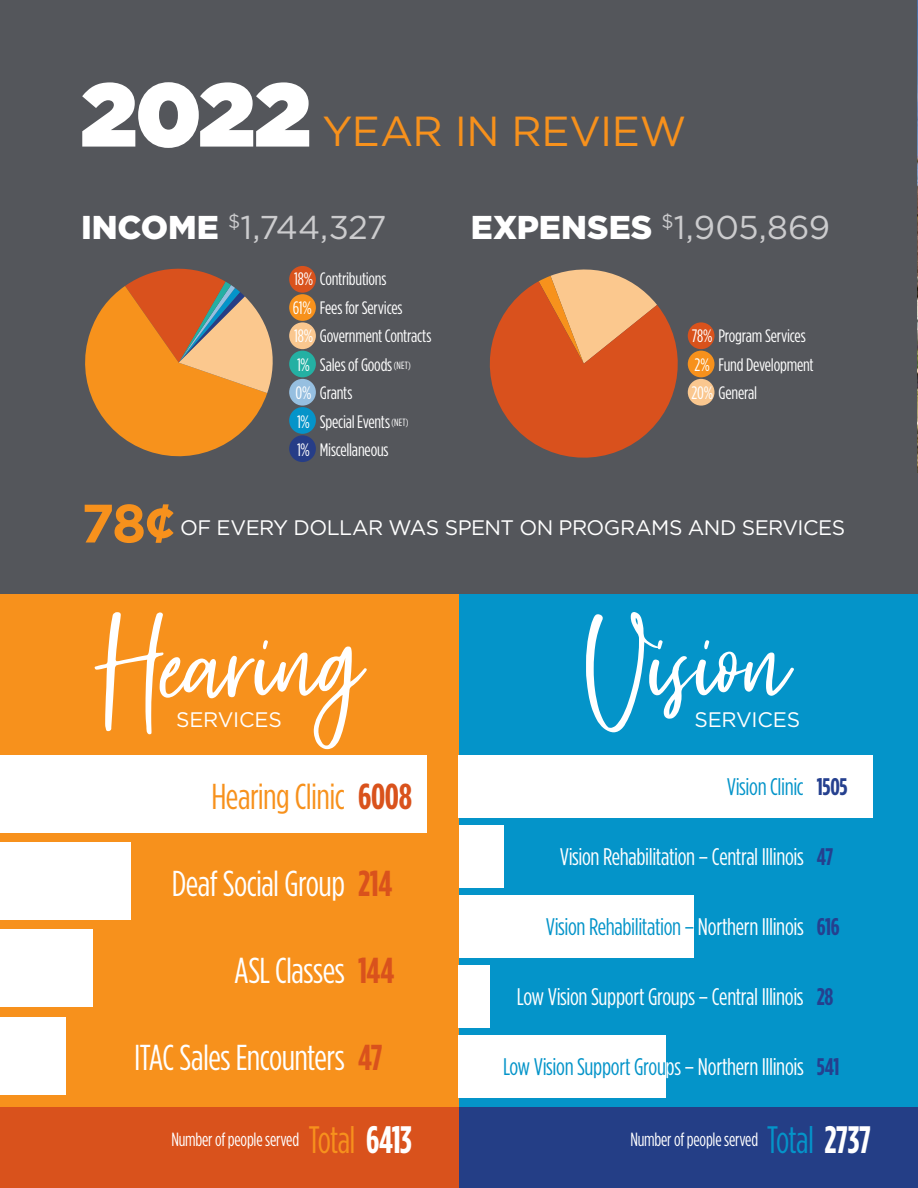
<style>
.page{position:relative;width:918px;height:1188px;background:#fff}
.page>*{position:absolute;margin:0;border:0;box-sizing:border-box;transform-origin:0 0}
.t1{font:150px "Friday Vibes";letter-spacing:-.01em;color:#fff}
.t2{font:700 54px "Gotham";color:#f7911c}
.t3{font:42px "Gotham";letter-spacing:-.01em;color:#f7911c}
.t4{font:38.25px "Gotham Condensed";letter-spacing:-.02em;color:#f7911c;scale:.94 1}
.t5{font:38.25px "Gotham Condensed";letter-spacing:-.02em;color:#0494c9;scale:.94 1}
.t6{font:36px "Gotham Condensed";letter-spacing:-.015em;color:#fff}
.t7{font:36px "Gotham Condensed";letter-spacing:-.02em;color:#f7911c}
.t8{font:33px "Gotham";letter-spacing:-.015em;color:#ccccce}
.t9{font:24px "Gotham Condensed";letter-spacing:-.015em;color:#0494c9}
.t10{font:24px "Gotham Condensed";letter-spacing:-.015em;color:#fff}
.t11{font:700 24px "Gotham Condensed";letter-spacing:-.01em;color:#25408f}
.t12{font:21px "Gotham";letter-spacing:-.02em;color:#fff}
.t13{font:19.05px "Gotham Condensed";letter-spacing:-.01em;color:#fff;scale:.94 1}
.t14{font:18px/28.5px "Gotham Condensed";letter-spacing:-.015em;color:#fff}
.s1{font-weight:900;font-size:90px;color:#fff}
.s2{font-weight:900;color:#fff}
.s3{font-size:10.5px}
.s4{font-weight:700;color:#d9521c}
.s5{color:#fff}
.s6{font-weight:700;color:#fff}
</style>
<div class="page">
<div style="left:0;top:0;width:918px;height:594px;background:#54565b"></div>
<div style="left:0;top:594px;width:459px;height:513px;background:#f7911c"></div>
<div style="left:459px;top:594px;width:459px;height:513px;background:#0494c9"></div>
<svg style="left:85px;top:268px;width:188px;height:189px"></svg>
<div style="left:289px;top:266px;width:27px;height:27px;background:#d9521c;border-radius:50%"></div>
<div style="left:289px;top:351px;width:27px;height:26px;background:#24b0a3;border-radius:50%"></div>
<div style="left:289px;top:294px;width:27px;height:27px;background:#f7911c;border-radius:50%"></div>
<div style="left:289px;top:379px;width:27px;height:27px;background:#96bfe0;border-radius:50%"></div>
<div style="left:289px;top:322px;width:27px;height:27px;background:#fac78f;border-radius:50%"></div>
<div style="left:289px;top:407px;width:27px;height:27px;background:#0594c9;border-radius:50%"></div>
<div style="left:289px;top:435px;width:27px;height:27px;background:#263d87;border-radius:50%"></div>
<svg style="left:489px;top:269px;width:189px;height:189px"></svg>
<div style="left:688px;top:351px;width:27px;height:26px;background:#f7911c;border-radius:50%"></div>
<div style="left:688px;top:379px;width:27px;height:27px;background:#fac78f;border-radius:50%"></div>
<div style="left:688px;top:322px;width:27px;height:27px;background:#d9521c;border-radius:50%"></div>
<div style="left:459px;top:755px;width:414px;height:63px;background:#fff"></div>
<div style="left:459px;top:895px;width:234px;height:63px;background:#fff"></div>
<div style="left:459px;top:1035px;width:207px;height:63px;background:#fff"></div>
<div style="left:459px;top:825px;width:45px;height:63px;background:#fff"></div>
<div style="left:459px;top:965px;width:31px;height:63px;background:#fff"></div>
<div style="left:0;top:755px;width:426px;height:78px;background:#fff"></div>
<div style="left:0;top:930px;width:93px;height:77px;background:#fff"></div>
<div style="left:0;top:843px;width:130px;height:77px;background:#fff"></div>
<div style="left:0;top:1017px;width:65px;height:77px;background:#fff"></div>
<div style="left:0;top:1107px;width:459px;height:81px;background:#d9521c"></div>
<div style="left:459px;top:1107px;width:459px;height:81px;background:#243e86"></div>
<img style="left:917px;top:0;width:1px;height:472px">
<h3 class="t3" style="left:81px;top:105px;width:607px"><span class="s1">2022</span> YEAR IN REVIEW</h3>
<h3 class="t8" style="left:81px;top:206px;width:307px"><span class="s2">INCOME</span> <sup>$</sup>1,744,327</h3>
<p class="t14" style="left:293px;top:264px;width:140px">18% Contributions<br>61% Fees for Services<br>18% Government Contracts<br>1% Sales of Goods <span class="s3">(NET)<br></span>0% Grants<br>1% Special Events <span class="s3">(NET)<br></span>1% Miscellaneous</p>
<h3 class="t8" style="left:471px;top:206px;width:361px"><span class="s2">EXPENSES</span> <sup>$</sup>1,905,869</h3>
<p class="t14" style="left:692px;top:321px;width:124px">78% Program Services<br>2% Fund Development<br>20% General</p>
<h2 class="t2" style="left:81px;top:488px;width:96px">78¢</h2>
<p class="t12" style="left:180px;top:514px;width:667px">OF EVERY DOLLAR WAS SPENT ON PROGRAMS AND SERVICES</p>
<h1 class="t1" style="left:96px;top:576px;width:269px">Hearing</h1>
<p class="t12" style="left:176px;top:706px;width:107px">SERVICES</p>
<h3 class="t7" style="left:211px;top:776px;width:202px">Hearing Clinic <span class="s4">6008</span></h3>
<h3 class="t6" style="left:172px;top:863px;width:222px">Deaf Social Group <span class="s4">214</span></h3>
<h3 class="t6" style="left:234px;top:950px;width:162px">ASL Classes <span class="s4">144</span></h3>
<h3 class="t6" style="left:134px;top:1037px;width:250px">ITAC Sales Encounters <span class="s4">47</span></h3>
<h1 class="t1" style="left:586px;top:576px;width:206px">Vision</h1>
<p class="t12" style="left:695px;top:706px;width:107px">SERVICES</p>
<h3 class="t9" style="left:727px;top:773px;width:78px">Vision Clinic</h3>
<h3 class="t11" style="left:817px;top:772px;width:32px">1505</h3>
<h3 class="t10" style="left:560px;top:843px;width:246px">Vision Rehabilitation – Central Illinois</h3>
<h3 class="t11" style="left:817px;top:842px;width:18px">47</h3>
<h3 class="t9" style="left:546px;top:913px;width:259px">Vision Rehabilitation – <span class="s5">Northern Illinois</span></h3>
<h3 class="t11" style="left:817px;top:912px;width:24px">616</h3>
<h3 class="t10" style="left:517px;top:983px;width:288px">Low Vision Support Groups – Central Illinois</h3>
<h3 class="t11" style="left:817px;top:982px;width:18px">28</h3>
<h3 class="t9" style="left:503px;top:1052px;width:302px">Low Vision Support Grou<span class="s5">ps – Northern Illinois</span></h3>
<h3 class="t11" style="left:817px;top:1052px;width:24px">541</h3>
<h3 class="t4" style="left:309px;top:1118px;width:112px">Total <span class="s6">6413</span></h3>
<h3 class="t5" style="left:767px;top:1118px;width:112px">Total <span class="s6">2737</span></h3>
<p class="t13" style="left:171px;top:1128px;width:137px">Number of people served</p>
<p class="t13" style="left:630px;top:1128px;width:137px">Number of people served</p>
</div>
